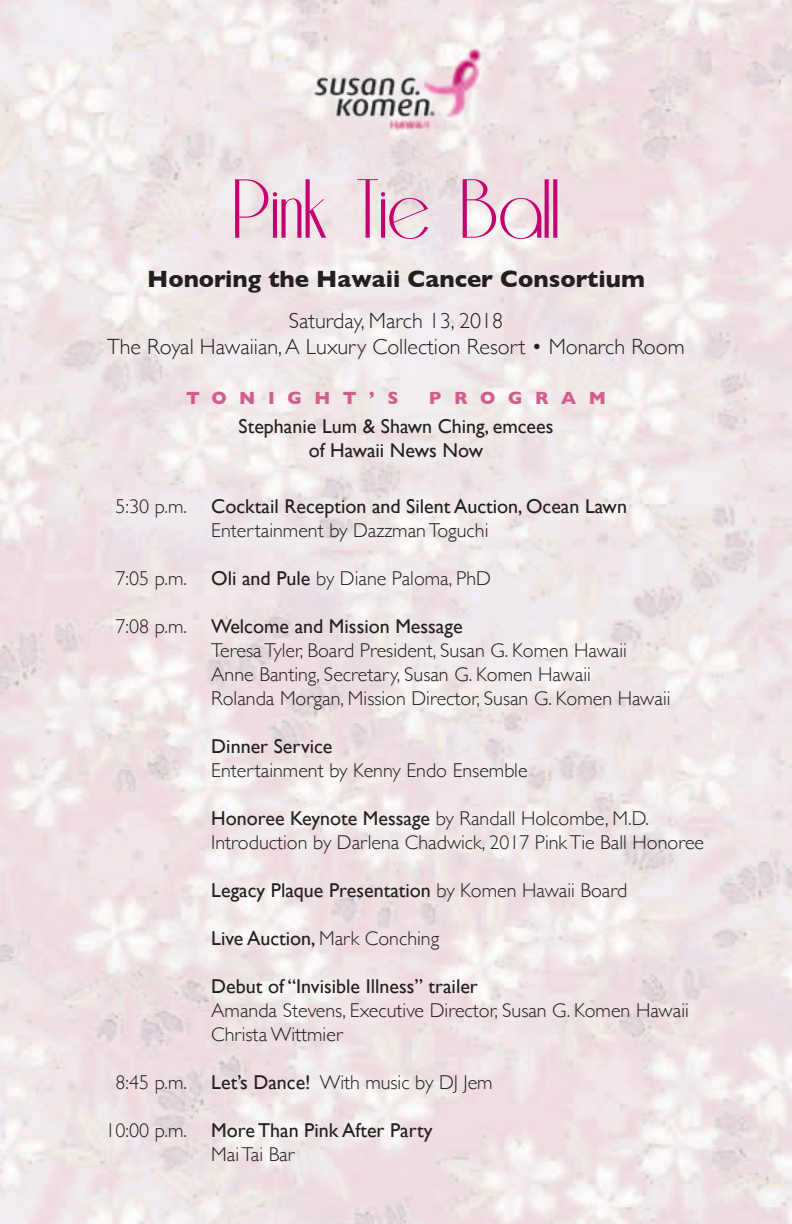
<style>
.page{position:relative;width:792px;height:1224px;background:#fff}
.page>*{position:absolute;margin:0;border:0;box-sizing:border-box;transform-origin:0 0}
.t1{font:700 24px "Gill Sans";color:#231f20}
.t2{font:300 22px/26.4px "Gill Sans";color:#231f20;text-align:center}
.t3{font:300 20px/24px "Gill Sans";color:#231f20}
.t4{font:20px/24px "Gill Sans";color:#231f20;text-align:center}
.t5{font:700 18px "Gill Sans";letter-spacing:.7em;color:#d35c8d}
.s1{font-weight:400}
.s2{font-weight:300}
</style>
<div class="page">
<img style="left:309px;top:45px;width:174px;height:88px">
<svg style="left:235px;top:179px;width:322px;height:60px;background:#e8bdd1"></svg>
<p class="t1" style="left:147px;top:260px;width:499px">Honoring the Hawaii Cancer Consortium</p>
<p class="t2" style="left:107px;top:306px;width:579px">Saturday, March 13, 2018<br>The Royal Hawaiian, A Luxury Collection Resort • Monarch Room</p>
<p class="t5" style="left:186px;top:384px;width:214px">TONIGHT’S</p>
<p class="t5" style="left:429px;top:384px;width:179px">PROGRAM</p>
<p class="t3" style="left:116px;top:494px;width:73px">5:30 p.m.</p>
<p class="t3" style="left:116px;top:566px;width:73px">7:05 p.m.</p>
<p class="t3" style="left:116px;top:614px;width:73px">7:08 p.m.</p>
<p class="t3" style="left:116px;top:1070px;width:73px">8:45 p.m.</p>
<p class="t3" style="left:106px;top:1118px;width:83px">10:00 p.m.</p>
<p class="t4" style="left:239px;top:414px;width:316px">Stephanie Lum &amp; Shawn Ching, emcees of Hawaii News Now</p>
<p class="t4" style="left:211px;top:495px;width:417px">Cocktail Reception and Silent Auction, Ocean Lawn</p>
<p class="t3" style="left:211px;top:518px;width:279px">Entertainment by Dazzman Toguchi</p>
<p class="t3" style="left:211px;top:566px;width:281px"><span class="s1">Oli and Pule</span> by Diane Paloma, PhD</p>
<p class="t4" style="left:211px;top:615px;width:253px">Welcome and Mission Message</p>
<p class="t3" style="left:211px;top:638px;width:461px">Teresa Tyler, Board President, Susan G. Komen Hawaii<br>Anne Banting, Secretary, Susan G. Komen Hawaii<br>Rolanda Morgan, Mission Director, Susan G. Komen Hawaii</p>
<p class="t4" style="left:211px;top:735px;width:123px">Dinner Service</p>
<p class="t3" style="left:211px;top:758px;width:318px">Entertainment by Kenny Endo Ensemble</p>
<p class="t3" style="left:211px;top:806px;width:494px"><span class="s1">Honoree Keynote Message</span> by Randall Holcombe, M.D.<br>Introduction by Darlena Chadwick, 2017 Pink Tie Ball Honoree</p>
<p class="t4" style="left:211px;top:879px;width:418px">Legacy Plaque Presentation <span class="s2">by Komen Hawaii Board</span></p>
<p class="t4" style="left:211px;top:927px;width:229px">Live Auction, <span class="s2">Mark Conching</span></p>
<p class="t4" style="left:211px;top:975px;width:268px">Debut of “Invisible Illness” trailer</p>
<p class="t3" style="left:211px;top:998px;width:479px">Amanda Stevens, Executive Director, Susan G. Komen Hawaii<br>Christa Wittmier</p>
<p class="t3" style="left:211px;top:1070px;width:283px"><span class="s1">Let’s Dance!</span> With music by DJ Jem</p>
<p class="t4" style="left:211px;top:1119px;width:223px">More Than Pink After Party</p>
<p class="t3" style="left:211px;top:1142px;width:85px">Mai Tai Bar</p>
</div>
